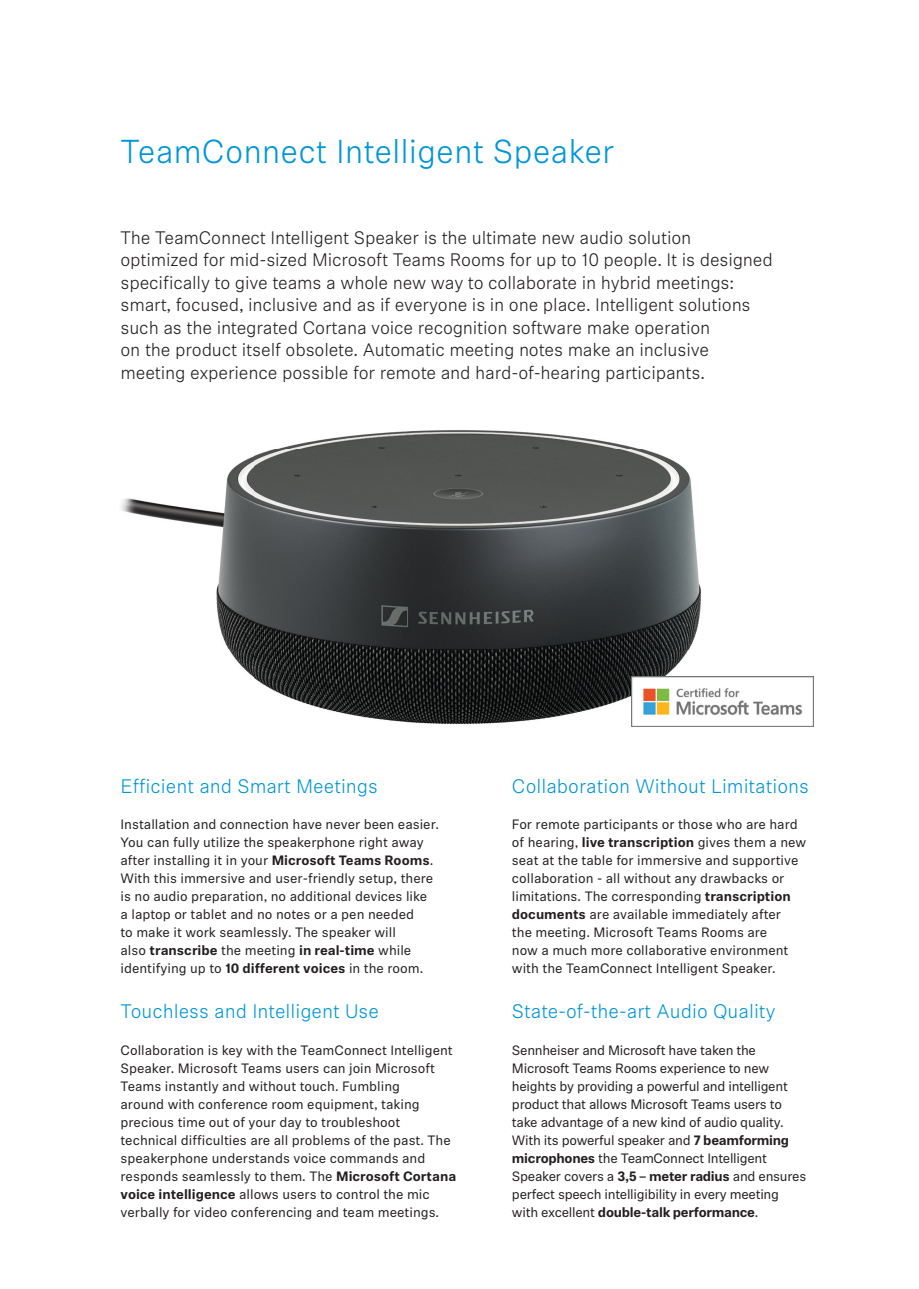
<style>
.page{position:relative;width:919px;height:1289px;background:#fff}
.page>*{position:absolute;margin:0;border:0;box-sizing:border-box;transform-origin:0 0}
.t1{font:300 33px "Sennheiser Neue";color:#0096d7}
.t2{font:300 19.5px "Sennheiser Neue";color:#0096d7}
.t3{font:300 18px/22.5px "Sennheiser Neue";letter-spacing:-.01em;color:#231f20}
.t4{font:13.5px/18px "Sennheiser Neue";color:#231f20}
.t5{font:13.5px/18px "Sennheiser Neue";letter-spacing:-.02em;color:#231f20}
.s1{font-weight:700}
</style>
<div class="page">
<img style="left:121px;top:430px;width:693px;height:297px">
<img style="left:631px;top:676px;width:182px;height:50px">
<h1 class="t1" style="left:120px;top:129px;width:495px">TeamConnect Intelligent Speaker</h1>
<p class="t3" style="left:120px;top:225px;width:654px">The TeamConnect Intelligent Speaker is the ultimate new audio solution optimized for mid-sized Microsoft Teams Rooms for up to 10 people. It is designed specifically to give teams a whole new way to collaborate in hybrid meetings: smart, focused, inclusive and as if everyone is in one place. Intelligent solutions such as the integrated Cortana voice recognition software make operation<br>on the product itself obsolete. Automatic meeting notes make an inclusive meeting experience possible for remote and hard-of-hearing participants.</p>
<h2 class="t2" style="left:120px;top:773px;width:259px">Efficient and Smart Meetings</h2>
<h2 class="t2" style="left:512px;top:773px;width:298px">Collaboration Without Limitations</h2>
<p class="t4" style="left:120px;top:814px;width:320px">Installation and connection have never been easier.<br>You can fully utilize the speakerphone right away after installing it in your <span class="s1">Microsoft Teams Rooms</span>.<br>With this immersive and user-friendly setup, there is no audio preparation, no additional devices like<br>a laptop or tablet and no notes or a pen needed<br>to make it work seamlessly. The speaker will<br>also <span class="s1">transcribe</span> the meeting <span class="s1">in real-time</span> while identifying up to <span class="s1">10 different voices</span> in the room.</p>
<p class="t4" style="left:512px;top:814px;width:296px">For remote participants or those who are hard of hearing, <span class="s1">live transcription</span> gives them a new seat at the table for immersive and supportive collaboration - all without any drawbacks or limitations. The corresponding <span class="s1">transcription documents</span> are available immediately after<br>the meeting. Microsoft Teams Rooms are<br>now a much more collaborative environment with the TeamConnect Intelligent Speaker.</p>
<h2 class="t2" style="left:120px;top:998px;width:260px">Touchless and Intelligent Use</h2>
<h2 class="t2" style="left:512px;top:998px;width:265px">State-of-the-art Audio Quality</h2>
<p class="t4" style="left:120px;top:1040px;width:337px">Collaboration is key with the TeamConnect Intelligent Speaker. Microsoft Teams users can join Microsoft Teams instantly and without touch. Fumbling<br>around with conference room equipment, taking precious time out of your day to troubleshoot technical difficulties are all problems of the past. The speakerphone understands voice commands and responds seamlessly to them. The <span class="s1">Microsoft Cortana voice intelligence</span> allows users to control the mic verbally for video conferencing and team meetings.</p>
<p class="t5" style="left:512px;top:1040px;width:296px">Sennheiser and Microsoft have taken the Microsoft Teams Rooms experience to new heights by providing a powerful and intelligent product that allows Microsoft Teams users to take advantage of a new kind of audio quality.<br>With its powerful speaker and <span class="s1">7 beamforming microphones</span> the TeamConnect Intelligent Speaker covers a <span class="s1">3,5 – meter radius</span> and ensures perfect speech intelligibility in every meeting with excellent <span class="s1">double-talk performance</span>.</p>
</div>
